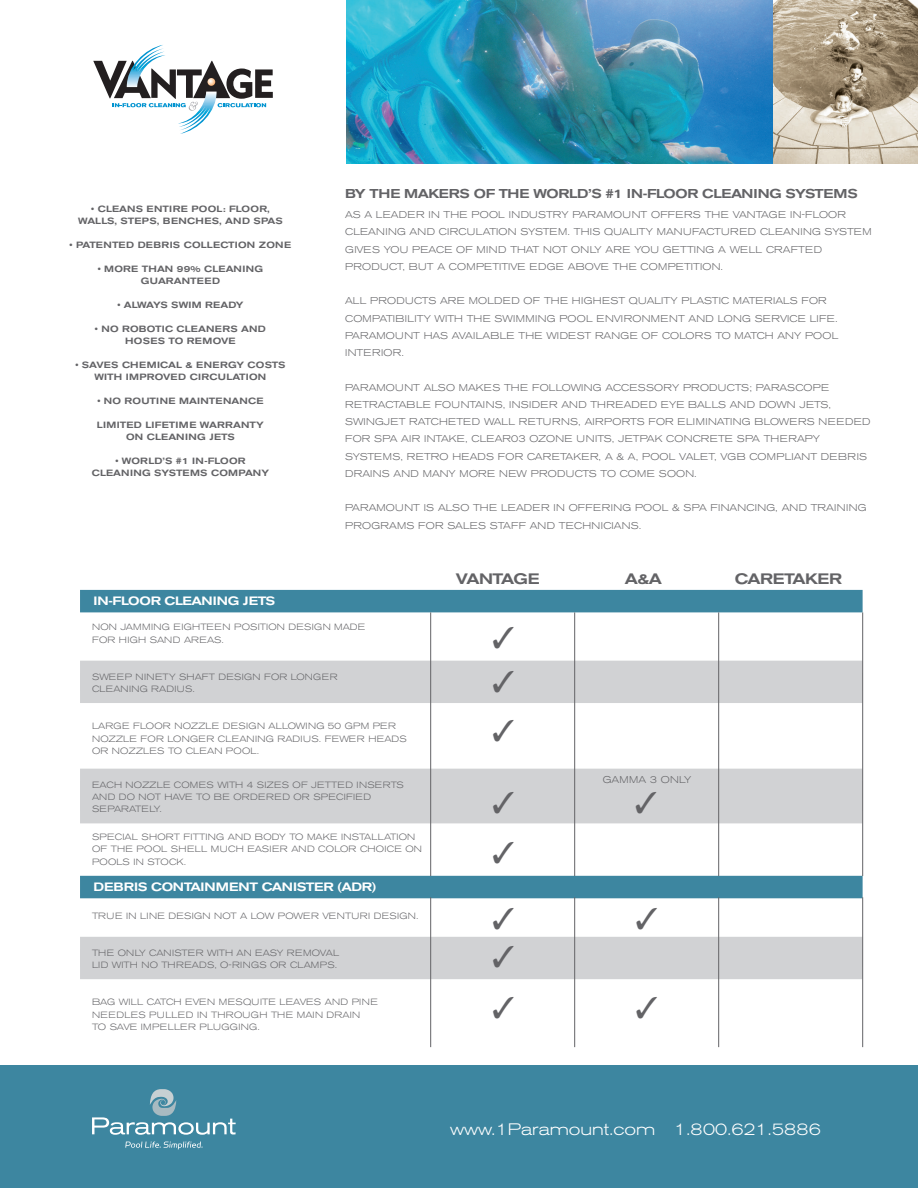
<style>
.page{position:relative;width:918px;height:1188px;background:#fff}
.page>*{position:absolute;margin:0;border:0;box-sizing:border-box;transform-origin:0 0}
.t1{font:300 expanded 16.5px "Akzidenz Grotesk BE";color:#fff}
.t2{font:500 expanded 15px "Akzidenz Grotesk BE";letter-spacing:-.04em;color:#636366}
.t3{font:500 expanded 12.75px "Akzidenz Grotesk BE";letter-spacing:-.02em;color:#636366}
.blue_headline{font:500 expanded 12px "Akzidenz Grotesk BE";letter-spacing:-.02em;color:#fff}
.t4{font:300 expanded 9.75px/17.2px "Akzidenz Grotesk BE";letter-spacing:.025em;color:#636366}
.t5{font:300 expanded 9.75px/17.2px "Akzidenz Grotesk BE";letter-spacing:.005em;color:#636366}
.white_line{font:300 expanded 9px/12.3px "Akzidenz Grotesk BE";letter-spacing:.025em;color:#636366}
.t6{font:500 expanded 9px/12px "Akzidenz Grotesk BE";letter-spacing:.025em;color:#636366;text-align:center}
.gray_line{font:300 expanded 9px "Akzidenz Grotesk BE";letter-spacing:.025em;color:#636366}
.gray_line-2{font:300 expanded 9px "Akzidenz Grotesk BE";letter-spacing:.005em;color:#636366}
.t7{font:500 expanded 9px "Akzidenz Grotesk BE";letter-spacing:.005em;color:#636366}
.white_line-2{font:300 expanded 9px "Akzidenz Grotesk BE";letter-spacing:.005em;color:#636366}
</style>
<div class="page">
<div style="left:0;top:1066px;width:918px;height:122px;background:#3d86a0"></div>
<svg style="left:92px;top:1089px;width:144px;height:46px"></svg>
<svg style="left:125px;top:1142px;width:78px;height:7px"></svg>
<svg style="left:93px;top:45px;width:180px;height:89px"></svg>
<img style="left:346px;top:0;width:572px;height:163px">
<div style="left:80px;top:590px;width:783px;height:22px;background:#3d86a0"></div>
<div style="left:80px;top:661px;width:783px;height:30px;background:#d1d2d4"></div>
<div style="left:80px;top:673px;width:783px;height:30px;background:#d1d2d4"></div>
<div style="left:80px;top:769px;width:783px;height:30px;background:#d1d2d4"></div>
<div style="left:80px;top:793px;width:783px;height:30px;background:#d1d2d4"></div>
<div style="left:80px;top:876px;width:783px;height:22px;background:#3d86a0"></div>
<div style="left:80px;top:937px;width:783px;height:30px;background:#d1d2d4"></div>
<div style="left:80px;top:949px;width:783px;height:30px;background:#d1d2d4"></div>
<hr style="left:574px;top:612px;width:1px;height:264px;background:#636366">
<hr style="left:574px;top:897px;width:1px;height:150px;background:#636366">
<hr style="left:430px;top:612px;width:1px;height:264px;background:#636366">
<hr style="left:430px;top:897px;width:1px;height:150px;background:#636366">
<hr style="left:718px;top:612px;width:1px;height:264px;background:#636366">
<hr style="left:718px;top:897px;width:1px;height:150px;background:#636366">
<hr style="left:862px;top:612px;width:1px;height:264px;background:#636366">
<hr style="left:862px;top:897px;width:1px;height:150px;background:#636366">
<p class="t6" style="left:78px;top:202px;width:206px">• CLEANS ENTIRE POOL: FLOOR,<br>WALLS, STEPS, BENCHES, AND SPAS</p>
<p class="t6" style="left:70px;top:238px;width:223px">• PATENTED DEBRIS COLLECTION ZONE</p>
<p class="t6" style="left:98px;top:262px;width:167px">• MORE THAN 99% CLEANING<br>GUARANTEED</p>
<p class="t7" style="left:117px;top:299px;width:128px">• ALWAYS SWIM READY</p>
<p class="t6" style="left:95px;top:322px;width:172px">• NO ROBOTIC CLEANERS AND<br>HOSES TO REMOVE</p>
<p class="t6" style="left:76px;top:358px;width:211px">• SAVES CHEMICAL &amp; ENERGY COSTS<br>WITH IMPROVED CIRCULATION</p>
<p class="t6" style="left:97px;top:394px;width:168px">• NO ROUTINE MAINTENANCE</p>
<p class="t6" style="left:97px;top:418px;width:169px">LIMITED LIFETIME WARRANTY</p>
<p class="t6" style="left:126px;top:430px;width:110px">ON CLEANING JETS</p>
<p class="t6" style="left:115px;top:454px;width:132px">• WORLD’S #1 IN-FLOOR</p>
<p class="t7" style="left:92px;top:467px;width:179px">CLEANING SYSTEMS COMPANY</p>
<p class="t3" style="left:345px;top:186px;width:514px">BY THE MAKERS OF THE WORLD’S #1 IN-FLOOR CLEANING SYSTEMS</p>
<p class="t4" style="left:345px;top:206px;width:528px">AS A LEADER IN THE POOL INDUSTRY PARAMOUNT OFFERS THE VANTAGE IN-FLOOR<br>CLEANING AND CIRCULATION SYSTEM. THIS QUALITY MANUFACTURED CLEANING SYSTEM<br>GIVES YOU PEACE OF MIND THAT NOT ONLY ARE YOU GETTING A WELL CRAFTED</p>
<p class="t4" style="left:345px;top:258px;width:380px">PRODUCT, BUT A COMPETITIVE EDGE ABOVE THE COMPETITION.</p>
<p class="t4" style="left:345px;top:292px;width:483px">ALL PRODUCTS ARE MOLDED OF THE HIGHEST QUALITY PLASTIC MATERIALS FOR</p>
<p class="t4" style="left:345px;top:310px;width:494px">COMPATIBILITY WITH THE SWIMMING POOL ENVIRONMENT AND LONG SERVICE LIFE.</p>
<p class="t5" style="left:345px;top:327px;width:495px">PARAMOUNT HAS AVAILABLE THE WIDEST RANGE OF COLORS TO MATCH ANY POOL<br>INTERIOR.</p>
<p class="t4" style="left:345px;top:379px;width:486px">PARAMOUNT ALSO MAKES THE FOLLOWING ACCESSORY PRODUCTS; PARASCOPE</p>
<p class="t4" style="left:345px;top:396px;width:527px">RETRACTABLE FOUNTAINS, INSIDER AND THREADED EYE BALLS AND DOWN JETS,<br>SWINGJET RATCHETED WALL RETURNS, AIRPORTS FOR ELIMINATING BLOWERS NEEDED<br>FOR SPA AIR INTAKE, CLEAR03 OZONE UNITS, JETPAK CONCRETE SPA THERAPY</p>
<p class="t4" style="left:345px;top:448px;width:523px">SYSTEMS, RETRO HEADS FOR CARETAKER, A &amp; A, POOL VALET, VGB COMPLIANT DEBRIS<br>DRAINS AND MANY MORE NEW PRODUCTS TO COME SOON.</p>
<p class="t4" style="left:345px;top:499px;width:523px">PARAMOUNT IS ALSO THE LEADER IN OFFERING POOL &amp; SPA FINANCING, AND TRAINING<br>PROGRAMS FOR SALES STAFF AND TECHNICIANS.</p>
<p class="t2" style="left:456px;top:570px;width:85px">VANTAGE</p>
<p class="t2" style="left:625px;top:570px;width:38px">A&amp;A</p>
<p class="t2" style="left:735px;top:570px;width:109px">CARETAKER</p>
<p class="blue_headline" style="left:94px;top:594px;width:183px">IN-FLOOR CLEANING JETS</p>
<p class="white_line" style="left:92px;top:621px;width:275px">NON JAMMING EIGHTEEN POSITION DESIGN MADE<br>FOR HIGH SAND AREAS.</p>
<p class="gray_line" style="left:92px;top:671px;width:247px">SWEEP NINETY SHAFT DESIGN FOR LONGER</p>
<p class="gray_line" style="left:92px;top:684px;width:104px">CLEANING RADIUS.</p>
<p class="white_line" style="left:92px;top:720px;width:306px">LARGE FLOOR NOZZLE DESIGN ALLOWING 50 GPM PER</p>
<p class="white_line" style="left:92px;top:732px;width:316px">NOZZLE FOR LONGER CLEANING RADIUS. FEWER HEADS</p>
<p class="white_line" style="left:92px;top:745px;width:169px">OR NOZZLES TO CLEAN POOL.</p>
<p class="gray_line" style="left:92px;top:779px;width:313px">EACH NOZZLE COMES WITH 4 SIZES OF JETTED INSERTS</p>
<p class="gray_line" style="left:92px;top:792px;width:281px">AND DO NOT HAVE TO BE ORDERED OR SPECIFIED</p>
<p class="gray_line-2" style="left:92px;top:804px;width:71px">SEPARATELY.</p>
<p class="white_line" style="left:92px;top:831px;width:325px">SPECIAL SHORT FITTING AND BODY TO MAKE INSTALLATION</p>
<p class="white_line" style="left:92px;top:843px;width:331px">OF THE POOL SHELL MUCH EASIER AND COLOR CHOICE ON</p>
<p class="white_line" style="left:92px;top:855px;width:96px">POOLS IN STOCK.</p>
<p class="blue_headline" style="left:94px;top:880px;width:284px">DEBRIS CONTAINMENT CANISTER (ADR)</p>
<p class="white_line" style="left:92px;top:910px;width:328px">TRUE IN LINE DESIGN NOT A LOW POWER VENTURI DESIGN.</p>
<p class="gray_line-2" style="left:92px;top:948px;width:249px">THE ONLY CANISTER WITH AN EASY REMOVAL</p>
<p class="gray_line" style="left:92px;top:960px;width:247px">LID WITH NO THREADS, O-RINGS OR CLAMPS.</p>
<p class="white_line-2" style="left:92px;top:997px;width:287px">BAG WILL CATCH EVEN MESQUITE LEAVES AND PINE</p>
<p class="white_line" style="left:92px;top:1009px;width:270px">NEEDLES PULLED IN THROUGH THE MAIN DRAIN<br>TO SAVE IMPELLER PLUGGING.</p>
<p class="t5" style="left:603px;top:771px;width:90px">GAMMA 3 ONLY</p>
<p class="t1" style="left:450px;top:1120px;width:372px">www.1Paramount.com 1.800.621.5886</p>
</div>
